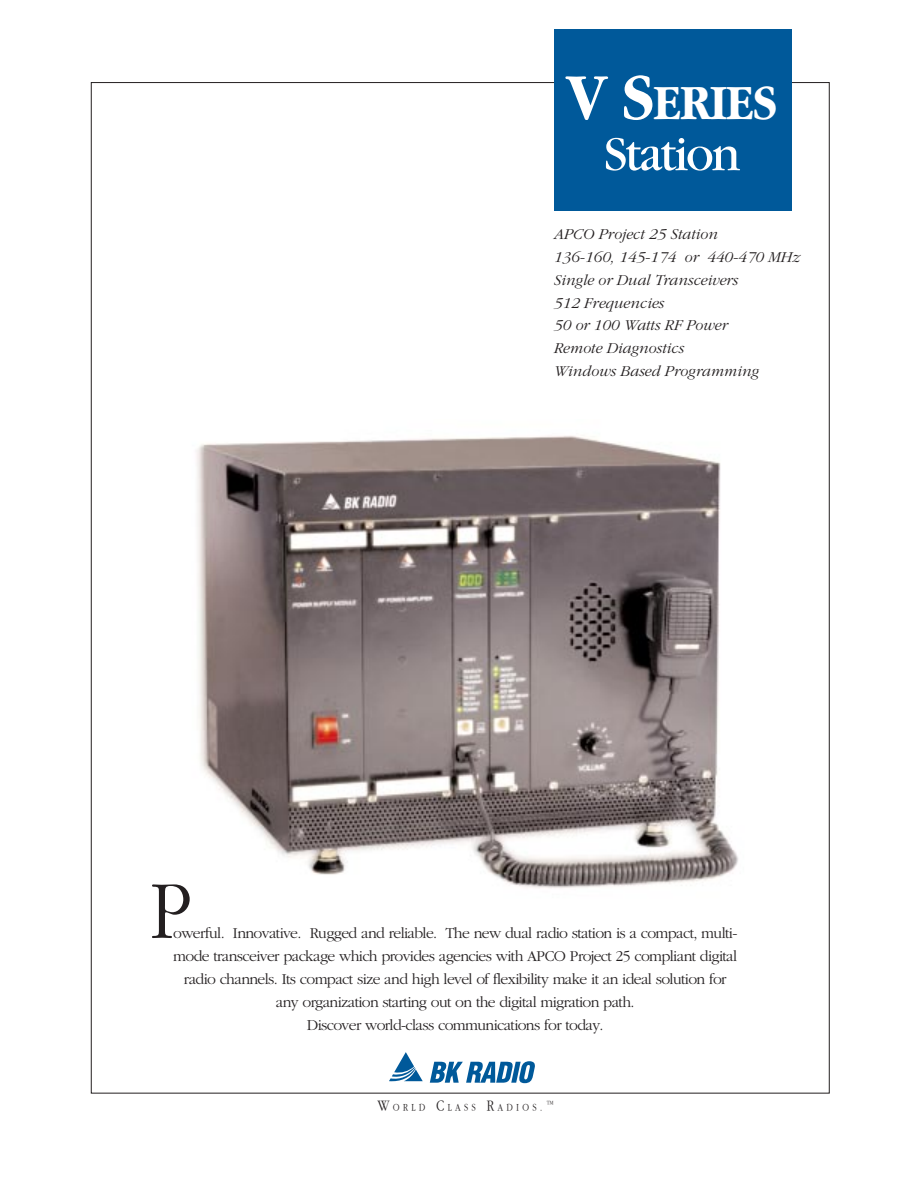
<style>
.page{position:relative;width:918px;height:1188px;background:#fff}
.page>*{position:absolute;margin:0;border:0;box-sizing:border-box;transform-origin:0 0}
.t1{font:300 85.5px "Garamond";color:#231f20;scale:.9 1}
.t2{font:700 51.3px "Garamond";letter-spacing:-.015em;color:#fff;scale:.9 1}
.t3{font:51.3px "Garamond";letter-spacing:-.045em;color:#fff}
.t4{font:51.3px "Logo Font";color:#231f20;scale:.9 1}
.t5{font:300 15.6px/22.8px "Garamond";letter-spacing:-.04em;color:#231f20;text-align:center}
.t6{font:italic 300 15.6px/22.8px "Garamond";color:#231f20}
.s1{font-size:68.4px}
</style>
<div class="page">
<div style="left:554px;top:29px;width:238px;height:181px;background:#00599a"></div>
<img style="left:196px;top:435px;width:543px;height:453px">
<svg style="left:389px;top:1052px;width:34px;height:30px"></svg>
<svg style="left:430px;top:1061px;width:105px;height:22px"></svg>
<h2 class="t2" style="left:567px;top:83px;width:235px"><span class="s1">V S</span>ERIES</h2>
<h2 class="t3" style="left:604px;top:136px;width:138px">Station</h2>
<p class="t6" style="left:553px;top:224px;width:248px">APCO Project 25 Station<br>136-160, 145-174 or 440-470 MHz<br>Single or Dual Transceivers<br>512 Frequencies<br>50 or 100 Watts RF Power<br>Remote Diagnostics<br>Windows Based Programming</p>
<h1 class="t1" style="left:150px;top:878px;width:49px">P</h1>
<p class="t5" style="left:173px;top:923px;width:566px">owerful. Innovative. Rugged and reliable. The new dual radio station is a compact, multi&shy;mode transceiver package which provides agencies with APCO Project 25 compliant digital radio channels. Its compact size and high level of flexibility make it an ideal solution for any organization starting out on the digital migration path.<br>Discover world-class communications for today.</p>
<h2 class="t4" style="left:377px;top:1054px;width:227px">WCR</h2>
</div>
